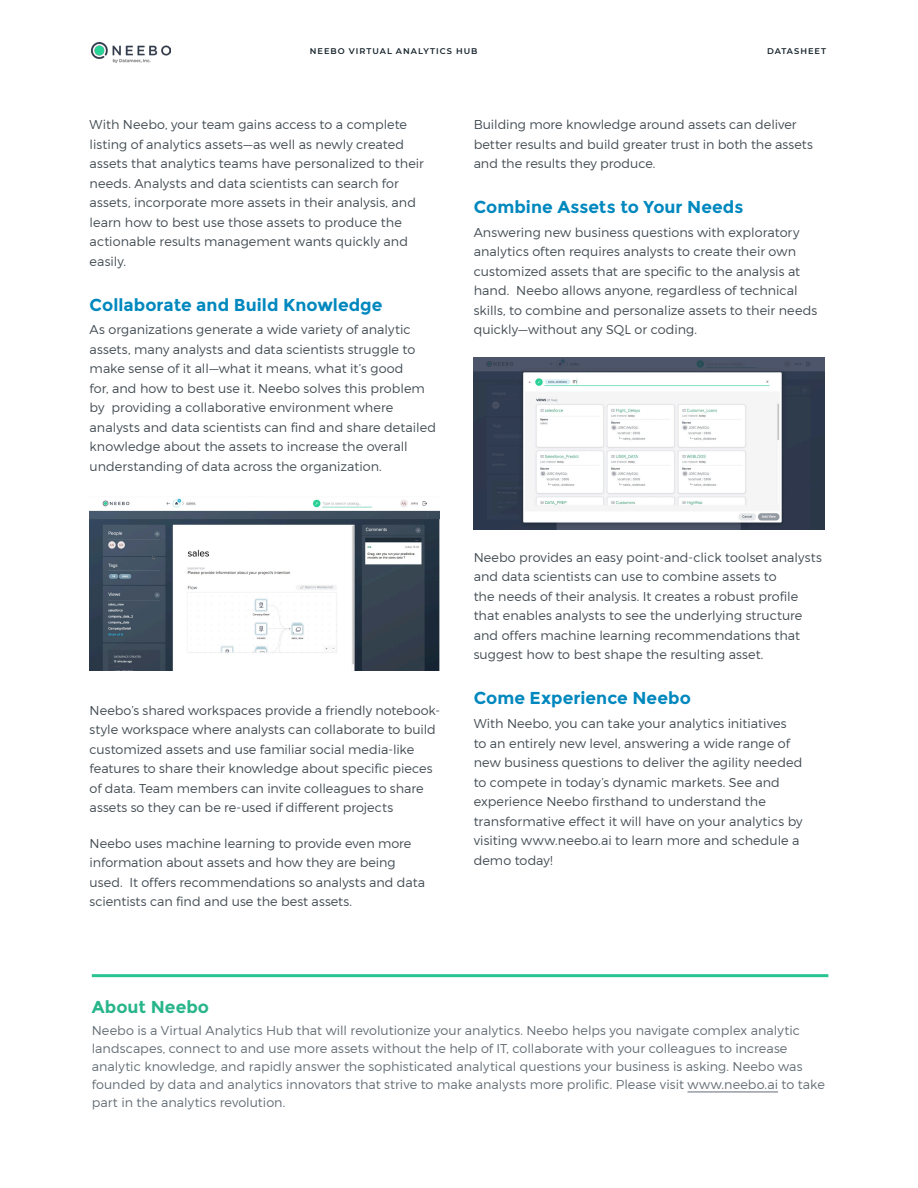
<style>
.page{position:relative;width:918px;height:1188px;background:#fff}
.page>*{position:absolute;margin:0;border:0;box-sizing:border-box;transform-origin:0 0}
.Headline_H3{font:700 17.25px "Montserrat";letter-spacing:.005em;color:#0088be}
.t1{font:700 17.25px "Montserrat";letter-spacing:.005em;color:#29b58b}
.Copytext{font:300 12.75px/19.5px "Montserrat";color:#424c53}
.t2{font:300 12.75px/18px "Montserrat";letter-spacing:.005em;color:#636d75}
.Folio{font:600 8.25px "Montserrat";letter-spacing:.125em;color:#14222a}
</style>
<div class="page">
<img style="left:92px;top:42px;width:78px;height:21px">
<hr style="left:687px;top:1092px;width:91px;height:1px;background:#636d75">
<hr style="left:92px;top:974px;width:736px;height:3px;background:#29c394">
<img style="left:90px;top:498px;width:350px;height:172px">
<img style="left:474px;top:357px;width:350px;height:172px">
<p class="Folio" style="left:310px;top:45px;width:169px">NEEBO VIRTUAL ANALYTICS HUB</p>
<p class="Folio" style="left:767px;top:45px;width:61px">DATASHEET</p>
<p class="Copytext" style="left:90px;top:115px;width:336px">With Neebo, your team gains access to a complete listing of analytics assets—as well as newly created assets that analytics teams have personalized to their needs. Analysts and data scientists can search for assets, incorporate more assets in their analysis, and learn how to best use those assets to produce the actionable results management wants quickly and easily.</p>
<p class="Headline_H3" style="left:90px;top:294px;width:294px">Collaborate and Build Knowledge</p>
<p class="Copytext" style="left:90px;top:320px;width:348px">As organizations generate a wide variety of analytic assets, many analysts and data scientists struggle to make sense of it all—what it means, what it’s good<br>for, and how to best use it. Neebo solves this problem by providing a collaborative environment where analysts and data scientists can find and share detailed knowledge about the assets to increase the overall understanding of data across the organization.</p>
<p class="Copytext" style="left:90px;top:700px;width:352px">Neebo’s shared workspaces provide a friendly notebook&shy;style workspace where analysts can collaborate to build customized assets and use familiar social media-like features to share their knowledge about specific pieces of data. Team members can invite colleagues to share assets so they can be re-used if different projects</p>
<p class="Copytext" style="left:90px;top:833px;width:337px">Neebo uses machine learning to provide even more information about assets and how they are being used. It offers recommendations so analysts and data scientists can find and use the best assets.</p>
<p class="Copytext" style="left:474px;top:115px;width:341px">Building more knowledge around assets can deliver better results and build greater trust in both the assets and the results they produce.</p>
<p class="Headline_H3" style="left:474px;top:197px;width:271px">Combine Assets to Your Needs</p>
<p class="Copytext" style="left:474px;top:223px;width:345px">Answering new business questions with exploratory analytics often requires analysts to create their own customized assets that are specific to the analysis at hand. Neebo allows anyone, regardless of technical skills, to combine and personalize assets to their needs quickly—without any SQL or coding.</p>
<p class="Copytext" style="left:474px;top:547px;width:350px">Neebo provides an easy point-and-click toolset analysts and data scientists can use to combine assets to<br>the needs of their analysis. It creates a robust profile that enables analysts to see the underlying structure and offers machine learning recommendations that suggest how to best shape the resulting asset.</p>
<p class="Headline_H3" style="left:474px;top:688px;width:219px">Come Experience Neebo</p>
<p class="Copytext" style="left:474px;top:714px;width:330px">With Neebo, you can take your analytics initiatives<br>to an entirely new level, answering a wide range of new business questions to deliver the agility needed to compete in today’s dynamic markets. See and experience Neebo firsthand to understand the transformative effect it will have on your analytics by visiting www.neebo.ai to learn more and schedule a demo today!</p>
<h1 class="t1" style="left:92px;top:996px;width:119px">About Neebo</h1>
<p class="t2" style="left:92px;top:1021px;width:735px">Neebo is a Virtual Analytics Hub that will revolutionize your analytics. Neebo helps you navigate complex analytic landscapes, connect to and use more assets without the help of IT, collaborate with your colleagues to increase analytic knowledge, and rapidly answer the sophisticated analytical questions your business is asking. Neebo was founded by data and analytics innovators that strive to make analysts more prolific. Please visit www.neebo.ai to take part in the analytics revolution.</p>
</div>
